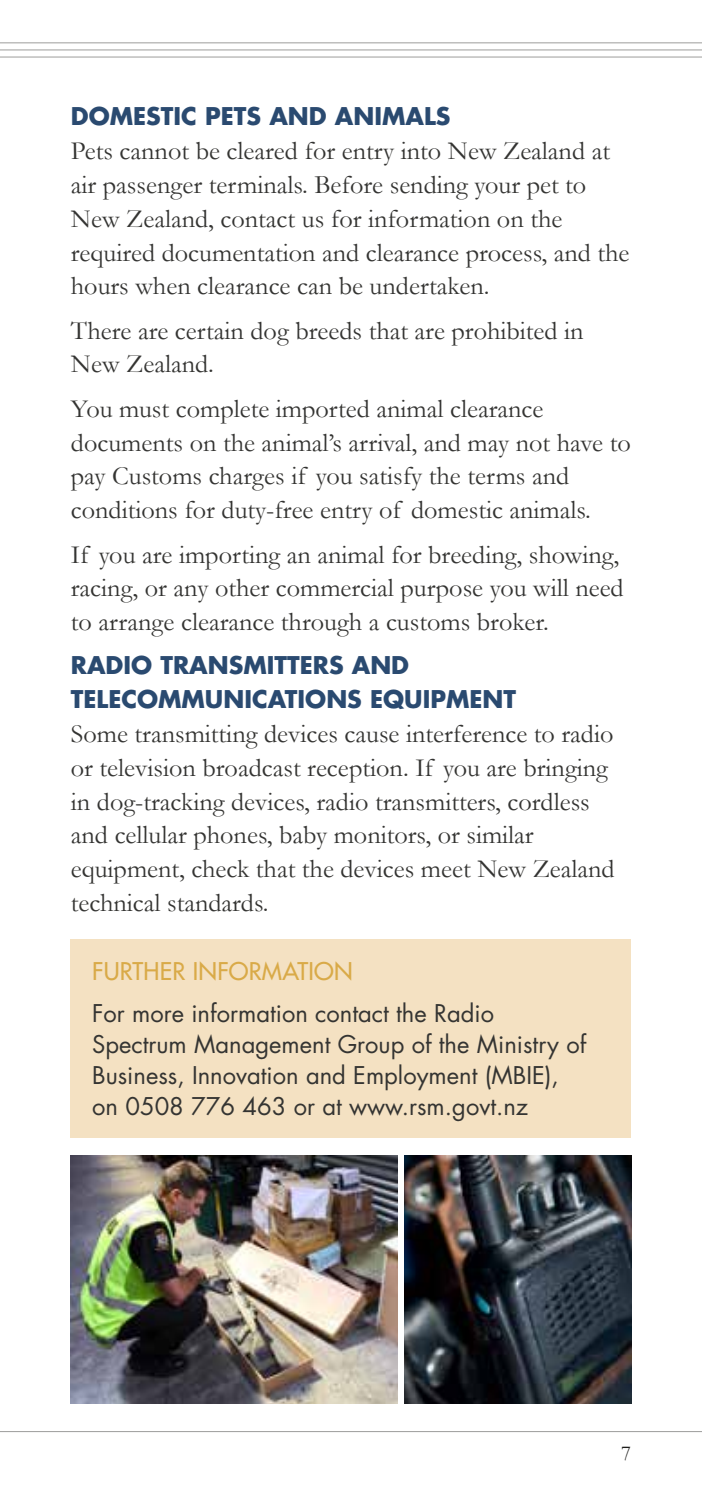
<style>
.page{position:relative;width:702px;height:1489px;background:#fff}
.page>*{position:absolute;margin:0;border:0;box-sizing:border-box;transform-origin:0 0}
.t1{font:26.25px/33.8px "Garamond";color:#343432}
.t2{font:23.75px/31.2px "Futura";color:#343432}
.t3{font:700 23.75px/33.8px "Futura";color:#2a4a70}
.t4{font:23.75px "Futura";letter-spacing:.01em;color:#d9aa48}
.t5{font:21.25px "Garamond";color:#1d1d1b}
</style>
<div class="page">
<hr style="left:0;top:42px;width:702px;height:1px;background:#9d9d9c">
<hr style="left:0;top:49px;width:702px;height:1px;background:#9d9d9c">
<hr style="left:0;top:57px;width:702px;height:1px;background:#9d9d9c">
<hr style="left:0;top:1430px;width:702px;height:1px;background:#9d9d9c">
<div style="left:71px;top:939px;width:560px;height:198px;background:#f4e1c2"></div>
<img style="left:71px;top:1155px;width:326px;height:248px">
<img style="left:404px;top:1155px;width:227px;height:248px">
<p class="t3" style="left:71px;top:99px;width:381px">DOMESTIC PETS AND ANIMALS</p>
<p class="t1" style="left:71px;top:134px;width:560px">Pets cannot be cleared for entry into New Zealand at air passenger terminals. Before sending your pet to New Zealand, contact us for information on the required documentation and clearance process, and the hours when clearance can be undertaken.</p>
<p class="t1" style="left:71px;top:313px;width:514px">There are certain dog breeds that are prohibited in<br>New Zealand.</p>
<p class="t1" style="left:71px;top:391px;width:561px">You must complete imported animal clearance documents on the animal’s arrival, and may not have to pay Customs charges if you satisfy the terms and conditions for duty-free entry of domestic animals.</p>
<p class="t1" style="left:71px;top:537px;width:554px">If you are importing an animal for breeding, showing, racing, or any other commercial purpose you will need to arrange clearance through a customs broker.</p>
<p class="t3" style="left:71px;top:648px;width:446px">RADIO TRANSMITTERS AND<br>TELECOMMUNICATIONS EQUIPMENT</p>
<p class="t1" style="left:71px;top:716px;width:545px">Some transmitting devices cause interference to radio or television broadcast reception. If you are bringing in dog-tracking devices, radio transmitters, cordless and cellular phones, baby monitors, or similar equipment, check that the devices meet New Zealand technical standards.</p>
<p class="t4" style="left:92px;top:955px;width:262px">FURTHER INFORMATION</p>
<p class="t2" style="left:92px;top:996px;width:495px">For more information contact the Radio Spectrum Management Group of the Ministry of Business, Innovation and Employment (MBIE), on 0508 776 463 or at www.rsm.govt.nz</p>
<p class="t5" style="left:621px;top:1440px;width:11px">7</p>
</div>
